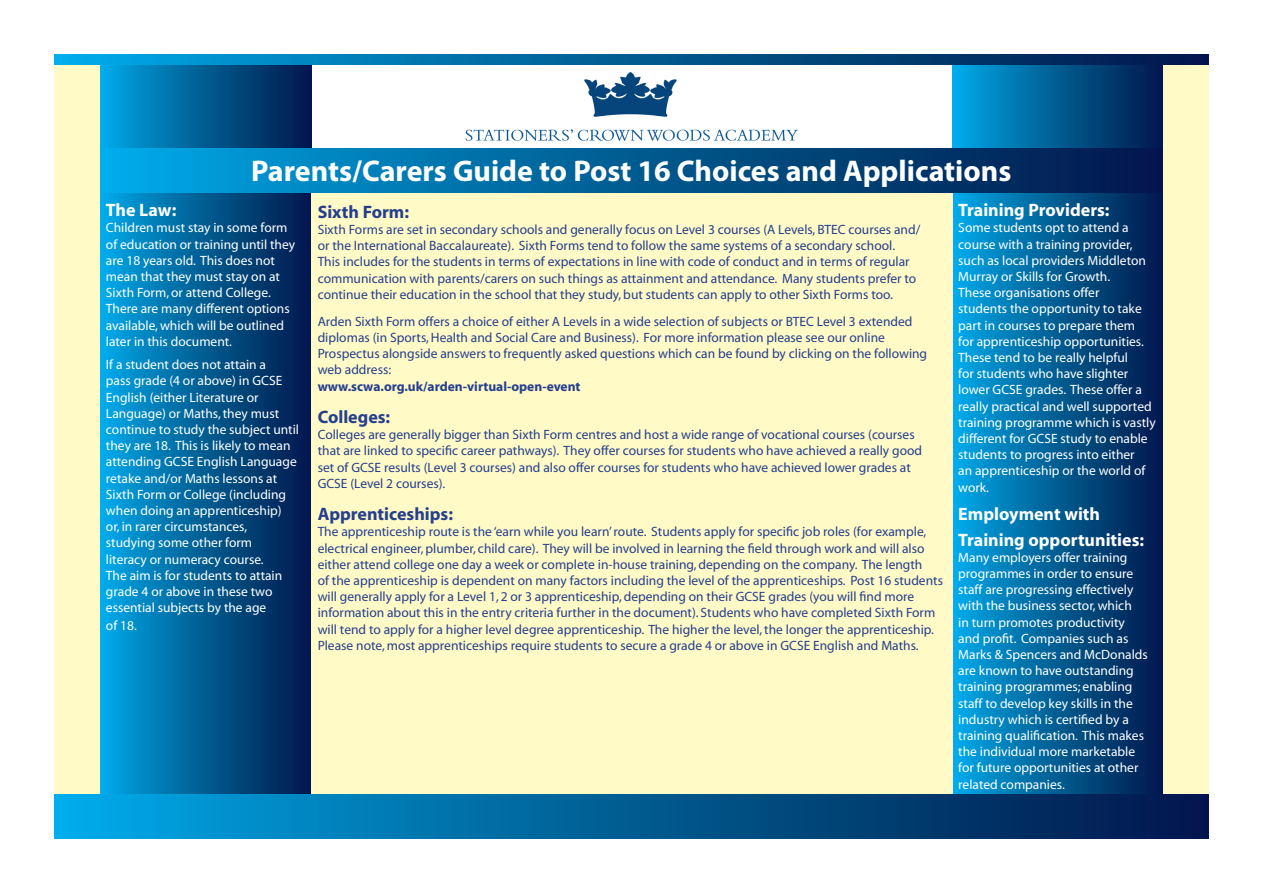
<style>
.page{position:relative;width:1263px;height:893px;background:#fff}
.page>*{position:absolute;margin:0;border:0;box-sizing:border-box;transform-origin:0 0}
.Document_Title{font:700 30px "Myriad Pro";color:#fff}
.t1{font:700 18px "Myriad";color:#fff}
.t2{font:700 18px "Myriad";color:#253f8e}
.t3{font:13.5px/16.2px "Myriad";color:#253f8e}
.t4{font:13.5px/16.2px "Myriad";color:#fff}
.t5{font:700 13.5px "Myriad";color:#253f8e}
</style>
<div class="page">
<div style="left:100px;top:54px;width:211px;height:748px;background:linear-gradient(to right,#00a7e4,#011547)"></div>
<div style="left:953px;top:54px;width:210px;height:746px;background:linear-gradient(to right,#00a7e3,#011548)"></div>
<div style="left:311px;top:159px;width:642px;height:643px;background:#fffac6"></div>
<img style="left:444px;top:64px;width:375px;height:77px">
<div style="left:100px;top:148px;width:1063px;height:45px;background:linear-gradient(to right,#00a8e4,#011446)"></div>
<div style="left:1163px;top:54px;width:46px;height:785px;background:#fffac6"></div>
<div style="left:54px;top:54px;width:46px;height:785px;background:#fffac6"></div>
<svg style="left:54px;top:54px;width:1155px;height:10px;background:#005d95"></svg>
<div style="left:54px;top:795px;width:1155px;height:44px;background:linear-gradient(to right,#00a8e4,#011346)"></div>
<p class="Document_Title" style="left:251px;top:151px;width:762px">Parents/Carers Guide to Post 16 Choices and Applications</p>
<p class="t1" style="left:106px;top:201px;width:72px">The Law:</p>
<p class="t4" style="left:106px;top:220px;width:183px">Children must stay in some form</p>
<p class="t4" style="left:106px;top:237px;width:191px">of education or training until they are 18 years old. This does not mean that they must stay on at<br>Sixth Form, or attend College.</p>
<p class="t4" style="left:106px;top:301px;width:185px">There are many different options available, which will be outlined later in this document.</p>
<p class="t4" style="left:106px;top:357px;width:162px">If a student does not attain a</p>
<p class="t4" style="left:106px;top:373px;width:195px">pass grade (4 or above) in GCSE<br>English (either Literature or<br>Language) or Maths, they must continue to study the subject until they are 18. This is likely to mean attending GCSE English Language retake and/or Maths lessons at<br>Sixth Form or College (including when doing an apprenticeship)</p>
<p class="t4" style="left:106px;top:519px;width:143px">or, in rarer circumstances,</p>
<p class="t4" style="left:106px;top:535px;width:148px">studying some other form</p>
<p class="t4" style="left:106px;top:552px;width:159px">literacy or numeracy course.</p>
<p class="t4" style="left:106px;top:568px;width:178px">The aim is for students to attain grade 4 or above in these two</p>
<p class="t4" style="left:106px;top:600px;width:162px">essential subjects by the age</p>
<p class="t4" style="left:106px;top:618px;width:32px">of 18.</p>
<p class="t2" style="left:318px;top:202px;width:93px">Sixth Form:</p>
<p class="t3" style="left:318px;top:222px;width:604px">Sixth Forms are set in secondary schools and generally focus on Level 3 courses (A Levels, BTEC courses and/</p>
<p class="t3" style="left:318px;top:238px;width:579px">or the International Baccalaureate). Sixth Forms tend to follow the same systems of a secondary school.</p>
<p class="t3" style="left:318px;top:254px;width:593px">This includes for the students in terms of expectations in line with code of conduct and in terms of regular</p>
<p class="t3" style="left:318px;top:270px;width:600px">communication with parents/carers on such things as attainment and attendance. Many students prefer to continue their education in the school that they study, but students can apply to other Sixth Forms too.</p>
<p class="t3" style="left:318px;top:314px;width:596px">Arden Sixth Form offers a choice of either A Levels in a wide selection of subjects or BTEC Level 3 extended</p>
<p class="t3" style="left:318px;top:330px;width:569px">diplomas (in Sports, Health and Social Care and Business). For more information please see our online</p>
<p class="t3" style="left:318px;top:346px;width:611px">Prospectus alongside answers to frequently asked questions which can be found by clicking on the following web address:</p>
<p class="t5" style="left:318px;top:379px;width:264px">www.scwa.org.uk/arden-virtual-open-event</p>
<p class="t2" style="left:318px;top:408px;width:74px">Colleges:</p>
<p class="t3" style="left:318px;top:427px;width:598px">Colleges are generally bigger than Sixth Form centres and host a wide range of vocational courses (courses</p>
<p class="t3" style="left:318px;top:443px;width:606px">that are linked to specific career pathways). They offer courses for students who have achieved a really good</p>
<p class="t3" style="left:318px;top:459px;width:595px">set of GCSE results (Level 3 courses) and also offer courses for students who have achieved lower grades at</p>
<p class="t3" style="left:318px;top:476px;width:129px">GCSE (Level 2 courses).</p>
<p class="t2" style="left:318px;top:505px;width:137px">Apprenticeships:</p>
<p class="t3" style="left:318px;top:524px;width:610px">The apprenticeship route is the ‘earn while you learn’ route. Students apply for specific job roles (for example, electrical engineer, plumber, child care). They will be involved in learning the field through work and will also either attend college one day a week or complete in-house training, depending on the company. The length</p>
<p class="t3" style="left:318px;top:573px;width:627px">of the apprenticeship is dependent on many factors including the level of the apprenticeships. Post 16 students will generally apply for a Level 1, 2 or 3 apprenticeship, depending on their GCSE grades (you will find more</p>
<p class="t3" style="left:318px;top:605px;width:619px;text-align:justify">information about this in the entry criteria further in the document). Students who have completed Sixth Form will tend to apply for a higher level degree apprenticeship. The higher the level, the longer the apprenticeship.<br>Please note, most apprenticeships require students to secure a grade 4 or above in GCSE English and Maths.</p>
<p class="t1" style="left:958px;top:201px;width:153px">Training Providers:</p>
<p class="t4" style="left:958px;top:220px;width:189px">Some students opt to attend a course with a training provider, such as local providers Middleton<br>Murray or Skills for Growth.</p>
<p class="t4" style="left:958px;top:285px;width:143px">These organisations offer</p>
<p class="t4" style="left:958px;top:301px;width:199px">students the opportunity to take part in courses to prepare them<br>for apprenticeship opportunities.<br>These tend to be really helpful<br>for students who have slighter lower GCSE grades. These offer a really practical and well supported training programme which is vastly different for GCSE study to enable students to progress into either<br>an apprenticeship or the world of work.</p>
<p class="t1" style="left:958px;top:505px;width:143px">Employment with</p>
<p class="t1" style="left:958px;top:530px;width:187px">Training opportunities:</p>
<p class="t4" style="left:958px;top:550px;width:171px">Many employers offer training</p>
<p class="t4" style="left:958px;top:566px;width:177px;text-align:justify">programmes in order to ensure staff are progressing effectively with the business sector, which</p>
<p class="t4" style="left:958px;top:615px;width:168px">in turn promotes productivity</p>
<p class="t4" style="left:958px;top:631px;width:191px">and profit. Companies such as<br>Marks &amp; Spencers and McDonalds are known to have outstanding training programmes; enabling staff to develop key skills in the industry which is certified by a training qualification. This makes the individual more marketable for future opportunities at other related companies.</p>
</div>
